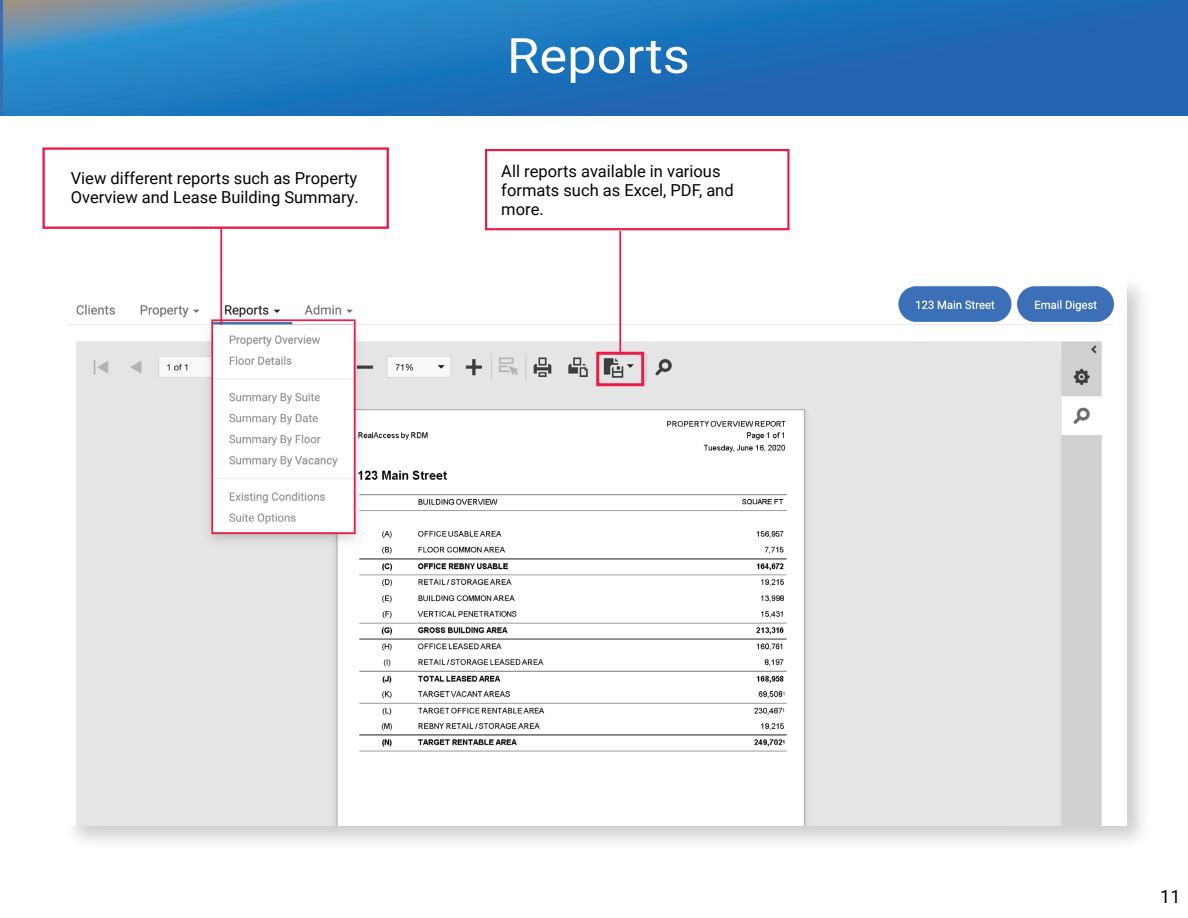
<style>
.page{position:relative;width:1188px;height:918px;background:#fff}
.page>*{position:absolute;margin:0;border:0;box-sizing:border-box;transform-origin:0 0}
.t1{font:48.9px "Roboto";color:#fff;scale:1.08 1}
.t2{font:18px "Roboto";color:#040503}
.t3{font:16.5px/19.2px "Roboto";color:#040503}
</style>
<div class="page">
<img style="left:68px;top:279px;width:1047px;height:546px">
<img style="left:3px;top:0;width:915px;height:116px">
<div style="left:918px;top:0;width:270px;height:116px;background:#2264b0"></div>
<div style="left:211px;top:319px;width:145px;height:215px;border:2px solid #eb1b46"></div>
<hr style="left:220px;top:205px;width:2px;height:120px;background:#eb1b46">
<div style="left:42px;top:147px;width:347px;height:82px;background:#fff;border:2px solid #eb1b46"></div>
<div style="left:596px;top:352px;width:48px;height:34px;border:3px solid #eb1b46"></div>
<hr style="left:619px;top:231px;width:2px;height:121px;background:#eb1b46">
<div style="left:485px;top:149px;width:305px;height:81px;background:#fff;border:2px solid #eb1b46"></div>
<h1 class="t1" style="left:507px;top:21px;width:171px">Reports</h1>
<p class="t3" style="left:71px;top:168px;width:290px">View different reports such as Property<br>Overview and Lease Building Summary.</p>
<p class="t3" style="left:501px;top:161px;width:234px">All reports available in various formats such as Excel, PDF, and more.</p>
<p class="t2" style="left:1160px;top:884px;width:22px">11</p>
</div>
